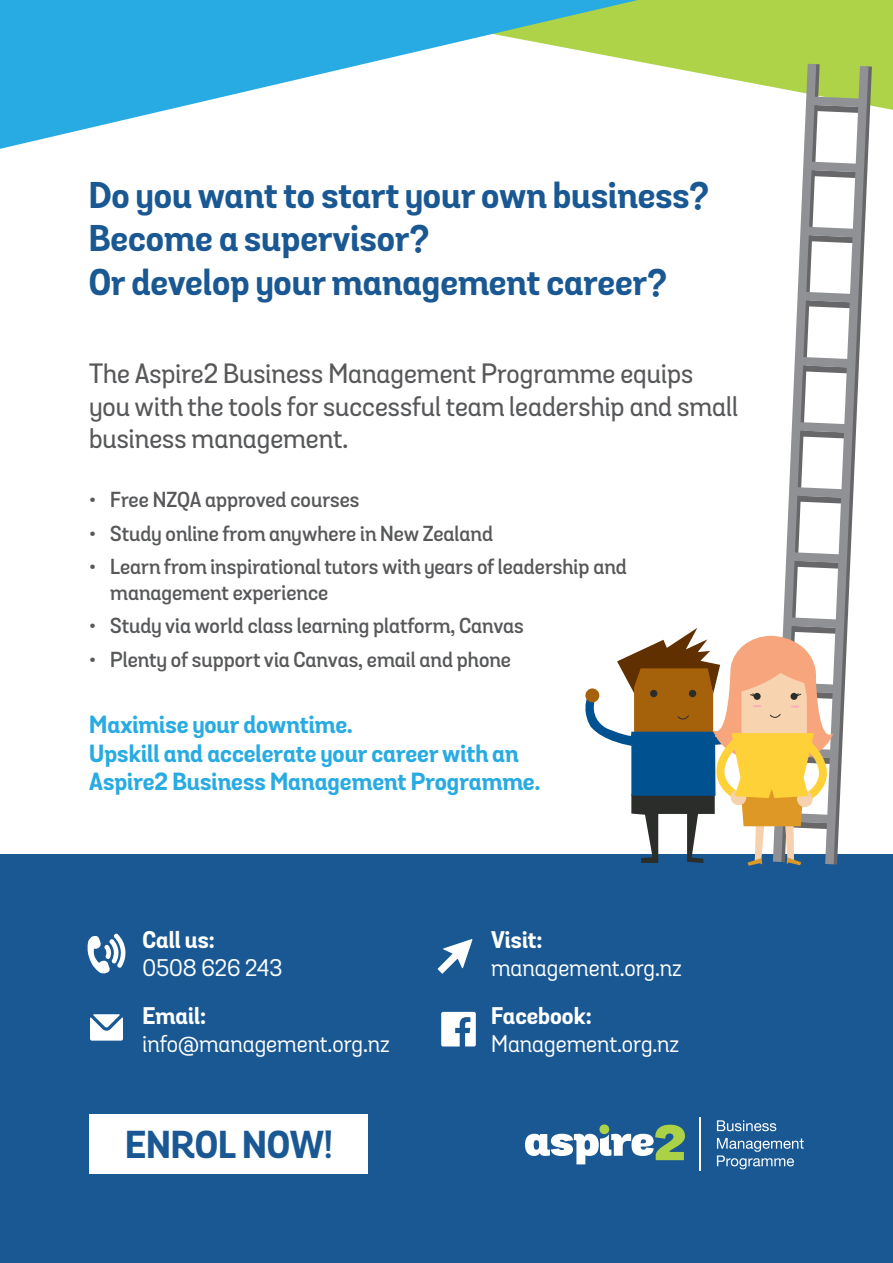
<style>
.page{position:relative;width:893px;height:1263px;background:#fff}
.page>*{position:absolute;margin:0;border:0;box-sizing:border-box;transform-origin:0 0}
.t1{font:700 37.65px "Grota Sans Alt";color:#1a5893}
.t2{font:700 36px/43.2px "Grota Sans Alt";color:#1a5893}
.t3{font:500 27px/32.4px "Grota Sans Alt";color:#57585a}
.t4{font:700 24px/28.8px "Grota Sans Alt";color:#27abe2}
.t5{font:23.25px "Grota Sans Alt";color:#fff}
.t6{font:700 23.25px "Grota Sans Alt";color:#fff}
.t7{font:600 21px/25.2px "Grota Sans Alt";color:#57585a}
</style>
<div class="page">
<div style="left:0;top:855px;width:893px;height:408px;background:#1a5893"></div>
<svg style="left:87px;top:933px;width:39px;height:41px"></svg>
<svg style="left:90px;top:1014px;width:33px;height:26px"></svg>
<svg style="left:441px;top:1012px;width:35px;height:34px"></svg>
<svg style="left:438px;top:939px;width:35px;height:35px"></svg>
<div style="left:90px;top:1114px;width:278px;height:60px;background:#fff"></div>
<hr style="left:700px;top:1117px;width:1px;height:54px;background:#fff">
<svg style="left:717px;top:1138px;width:87px;height:31px"></svg>
<svg style="left:717px;top:1120px;width:59px;height:11px"></svg>
<svg style="left:525px;top:1125px;width:160px;height:39px"></svg>
<div style="left:638px;top:0;width:255px;height:110px;background:#aed248"></div>
<svg style="left:0;top:0;width:638px;height:149px;fill:#27abe2"></svg>
<svg style="left:581px;top:55px;width:294px;height:811px"></svg>
<h2 class="t2" style="left:89px;top:176px;width:622px">Do you want to start your own business?<br>Become a supervisor?<br>Or develop your management career?</h2>
<p class="t3" style="left:89px;top:358px;width:650px">The Aspire2 Business Management Programme equips you with the tools for successful team leadership and small business management.</p>
<p class="t7" style="left:89px;top:488px;width:272px">• Free NZQA approved courses</p>
<p class="t7" style="left:89px;top:522px;width:405px">• Study online from anywhere in New Zealand</p>
<p class="t7" style="left:110px;top:555px;width:518px;text-indent:-21px">• Learn from inspirational tutors with years of leadership and management experience</p>
<p class="t7" style="left:89px;top:614px;width:436px">• Study via world class learning platform, Canvas</p>
<p class="t7" style="left:89px;top:648px;width:423px">• Plenty of support via Canvas, email and phone</p>
<p class="t4" style="left:89px;top:711px;width:452px">Maximise your downtime.<br>Upskill and accelerate your career with an<br>Aspire2 Business Management Programme.</p>
<p class="t6" style="left:143px;top:926px;width:74px">Call us:</p>
<p class="t5" style="left:143px;top:954px;width:141px">0508 626 243</p>
<p class="t6" style="left:143px;top:1001px;width:65px">Email:</p>
<p class="t5" style="left:143px;top:1029px;width:249px">info@management.org.nz</p>
<h1 class="t1" style="left:125px;top:1121px;width:209px">ENROL NOW!</h1>
<p class="t6" style="left:491px;top:926px;width:53px">Visit:</p>
<p class="t5" style="left:491px;top:954px;width:192px">management.org.nz</p>
<p class="t6" style="left:491px;top:1001px;width:102px">Facebook:</p>
<p class="t5" style="left:491px;top:1029px;width:190px">Management.org.nz</p>
</div>
